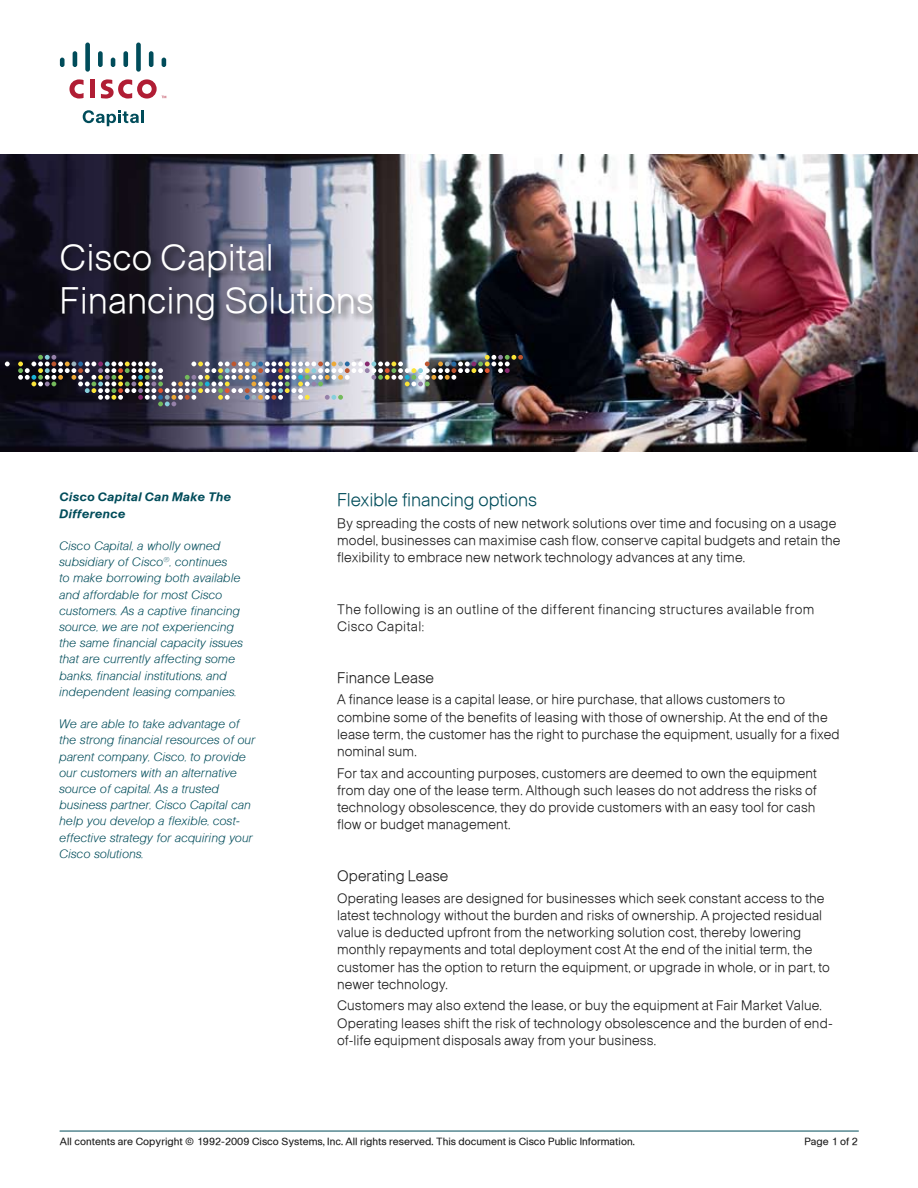
<style>
.page{position:relative;width:918px;height:1188px;background:#fff}
.page>*{position:absolute;margin:0;border:0;box-sizing:border-box;transform-origin:0 0}
.t1{font:36px/43.2px "Ciscolight";color:#fff}
.t2{font:18px "Ciscolight";letter-spacing:-.01em;color:#004c5a}
.t3{font:15px "Ciscolight";color:#1a1a1a}
.t4{font:13.5px/17.2px "Ciscolight";letter-spacing:.005em;color:#1a1a1a}
.t5{font:13.5px/17.2px "Ciscolight";letter-spacing:.025em;color:#1a1a1a}
.t6{font:12px/16.2px "Ciscolightoblique";color:#004c5a}
.t7{font:12px/16.2px "Ciscoboldoblique";color:#004c5a}
.t8{font:10.2px "Ciscoregular";color:#1a1a1a}
</style>
<div class="page">
<hr style="left:60px;top:1131px;width:798px;height:1px;background:#004c5a">
<div style="left:85px;top:43px;width:5px;height:29px;background:#004c5a;border-radius:2px"></div>
<div style="left:98px;top:51px;width:5px;height:16px;background:#004c5a;border-radius:2px"></div>
<hr style="left:73px;top:51px;width:4px;height:16px;background:#004c5a;border-radius:2px">
<div style="left:60px;top:58px;width:5px;height:9px;background:#004c5a;border-radius:2px"></div>
<svg style="left:111px;top:58px;width:4px;height:9px"></svg>
<svg style="left:162px;top:58px;width:4px;height:9px"></svg>
<div style="left:149px;top:51px;width:5px;height:16px;background:#004c5a;border-radius:2px"></div>
<div style="left:123px;top:51px;width:5px;height:16px;background:#004c5a;border-radius:2px"></div>
<div style="left:136px;top:43px;width:5px;height:29px;background:#004c5a;border-radius:2px"></div>
<div style="left:90px;top:80px;width:5px;height:18px;background:#b01d34"></div>
<svg style="left:69px;top:79px;width:15px;height:20px"></svg>
<svg style="left:101px;top:79px;width:65px;height:20px"></svg>
<svg style="left:83px;top:110px;width:60px;height:16px"></svg>
<img style="left:0;top:155px;width:918px;height:296px">
<div style="left:59px;top:241px;width:612px;height:132px;background:#1a1a1a;opacity:.75"></div>
<svg style="left:5px;top:362px;width:5px;height:4px"></svg>
<img style="left:18px;top:355px;width:505px;height:51px">
<h1 class="t1" style="left:60px;top:234px;width:316px">Cisco Capital<br>Financing Solutions</h1>
<p class="t7" style="left:60px;top:489px;width:174px">Cisco Capital Can Make The<br>Difference</p>
<p class="t6" style="left:60px;top:537px;width:185px">Cisco Capital, a wholly owned subsidiary of Cisco<sup>®</sup>, continues<br>to make borrowing both available and affordable for most Cisco customers. As a captive financing source, we are not experiencing the same financial capacity issues that are currently affecting some banks, financial institutions, and independent leasing companies.</p>
<p class="t6" style="left:60px;top:715px;width:198px">We are able to take advantage of the strong financial resources of our parent company, Cisco, to provide our customers with an alternative source of capital. As a trusted business partner, Cisco Capital can help you develop a flexible, cost&shy;effective strategy for acquiring your<br>Cisco solutions.</p>
<h2 class="t2" style="left:337px;top:489px;width:202px">Flexible financing options</h2>
<p class="t4" style="left:337px;top:514px;width:505px">By spreading the costs of new network solutions over time and focusing on a usage model, businesses can maximise cash flow, conserve capital budgets and retain the flexibility to embrace new network technology advances at any time.</p>
<p class="t5" style="left:337px;top:600px;width:479px">The following is an outline of the different financing structures available from<br>Cisco Capital:</p>
<p class="t3" style="left:337px;top:668px;width:98px">Finance Lease</p>
<p class="t4" style="left:337px;top:691px;width:504px">A finance lease is a capital lease, or hire purchase, that allows customers to combine some of the benefits of leasing with those of ownership. At the end of the lease term, the customer has the right to purchase the equipment, usually for a fixed nominal sum.</p>
<p class="t4" style="left:337px;top:764px;width:481px;text-align:justify">For tax and accounting purposes, customers are deemed to own the equipment from day one of the lease term. Although such leases do not address the risks of technology obsolescence, they do provide customers with an easy tool for cash flow or budget management.</p>
<p class="t3" style="left:337px;top:867px;width:113px">Operating Lease</p>
<p class="t4" style="left:337px;top:889px;width:494px">Operating leases are designed for businesses which seek constant access to the latest technology without the burden and risks of ownership. A projected residual value is deducted upfront from the networking solution cost, thereby lowering monthly repayments and total deployment cost At the end of the initial term, the customer has the option to return the equipment, or upgrade in whole, or in part, to newer technology.</p>
<p class="t4" style="left:337px;top:997px;width:497px">Customers may also extend the lease, or buy the equipment at Fair Market Value.<br>Operating leases shift the risk of technology obsolescence and the burden of end&shy;of-life equipment disposals away from your business.</p>
<p class="t8" style="left:60px;top:1136px;width:576px">All contents are Copyright © 1992-2009 Cisco Systems, Inc. All rights reserved. This document is Cisco Public Information.</p>
<p class="t8" style="left:804px;top:1136px;width:55px">Page 1 of 2</p>
</div>
